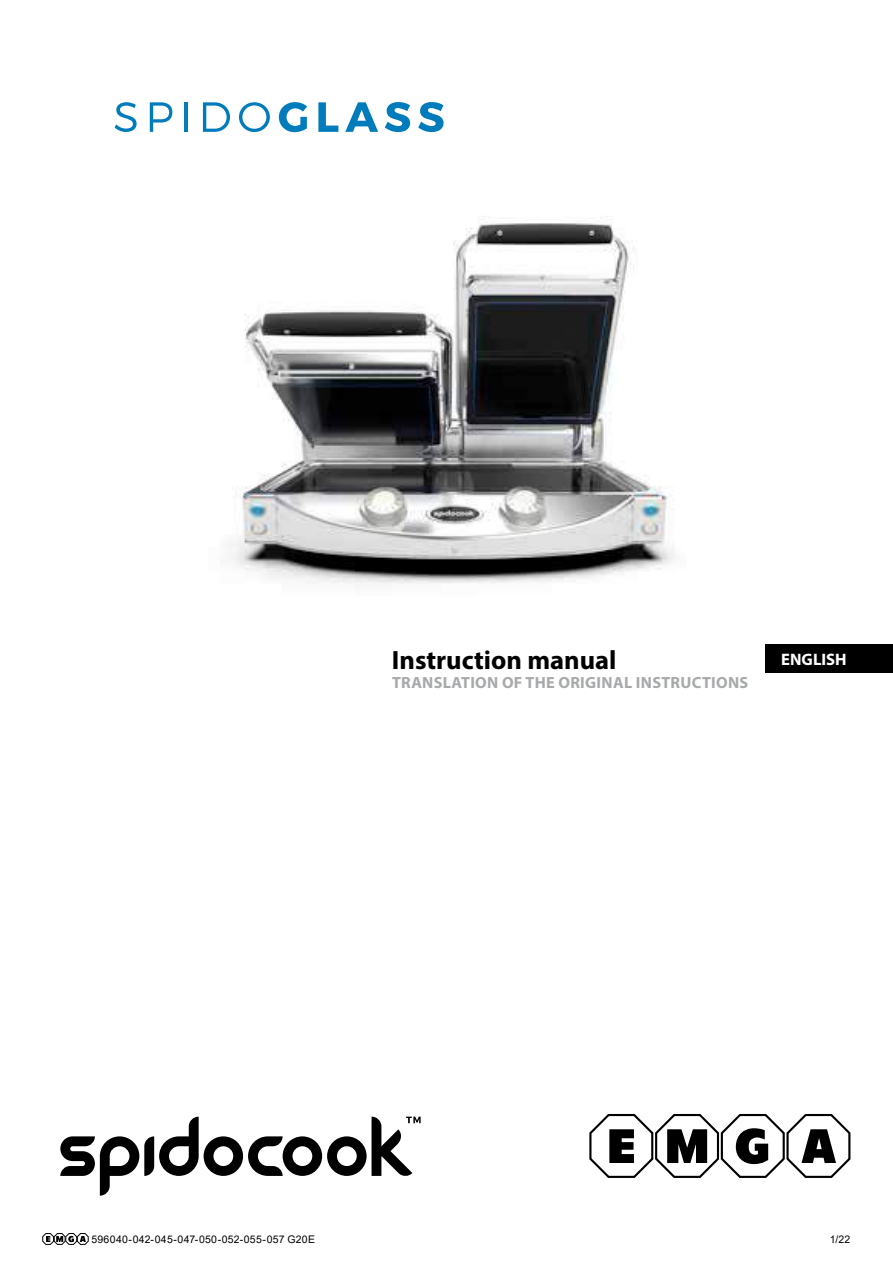
<style>
.page{position:relative;width:893px;height:1263px;background:#fff}
.page>*{position:absolute;margin:0;border:0;box-sizing:border-box;transform-origin:0 0}
.t1{font:700 26.55px "Myriad Pro";color:#000}
.t2{font:700 16.65px "Myriad Pro";color:#fff}
.t3{font:700 16.2px "Myriad Pro";letter-spacing:.02em;color:#a7a9ab}
.t4{font:10.5px "Arial";letter-spacing:.03em;color:#000}
</style>
<div class="page">
<img style="left:149px;top:102px;width:628px;height:571px">
<div style="left:766px;top:645px;width:127px;height:28px;background:#000"></div>
<svg style="left:60px;top:1116px;width:361px;height:80px"></svg>
<svg style="left:115px;top:102px;width:22px;height:30px"></svg>
<svg style="left:150px;top:102px;width:22px;height:30px"></svg>
<hr style="left:184px;top:102px;width:4px;height:30px;background:#007bbb">
<svg style="left:203px;top:102px;width:27px;height:30px"></svg>
<svg style="left:239px;top:102px;width:31px;height:30px"></svg>
<svg style="left:279px;top:102px;width:28px;height:30px"></svg>
<svg style="left:318px;top:102px;width:20px;height:30px"></svg>
<svg style="left:345px;top:102px;width:33px;height:30px"></svg>
<svg style="left:385px;top:102px;width:25px;height:30px"></svg>
<svg style="left:418px;top:102px;width:26px;height:30px"></svg>
<svg style="left:589px;top:1114px;width:261px;height:64px"></svg>
<svg style="left:43px;top:1233px;width:45px;height:11px"></svg>
<h1 class="t1" style="left:392px;top:642px;width:226px">Instruction manual</h1>
<h3 class="t3" style="left:392px;top:672px;width:358px">TRANSLATION OF THE ORIGINAL INSTRUCTIONS</h3>
<h2 class="t2" style="left:781px;top:649px;width:67px">ENGLISH</h2>
<p class="t4" style="left:91px;top:1232px;width:225px">596040-042-045-047-050-052-055-057 G20E</p>
<p class="t4" style="left:830px;top:1232px;width:22px">1/22</p>
</div>
